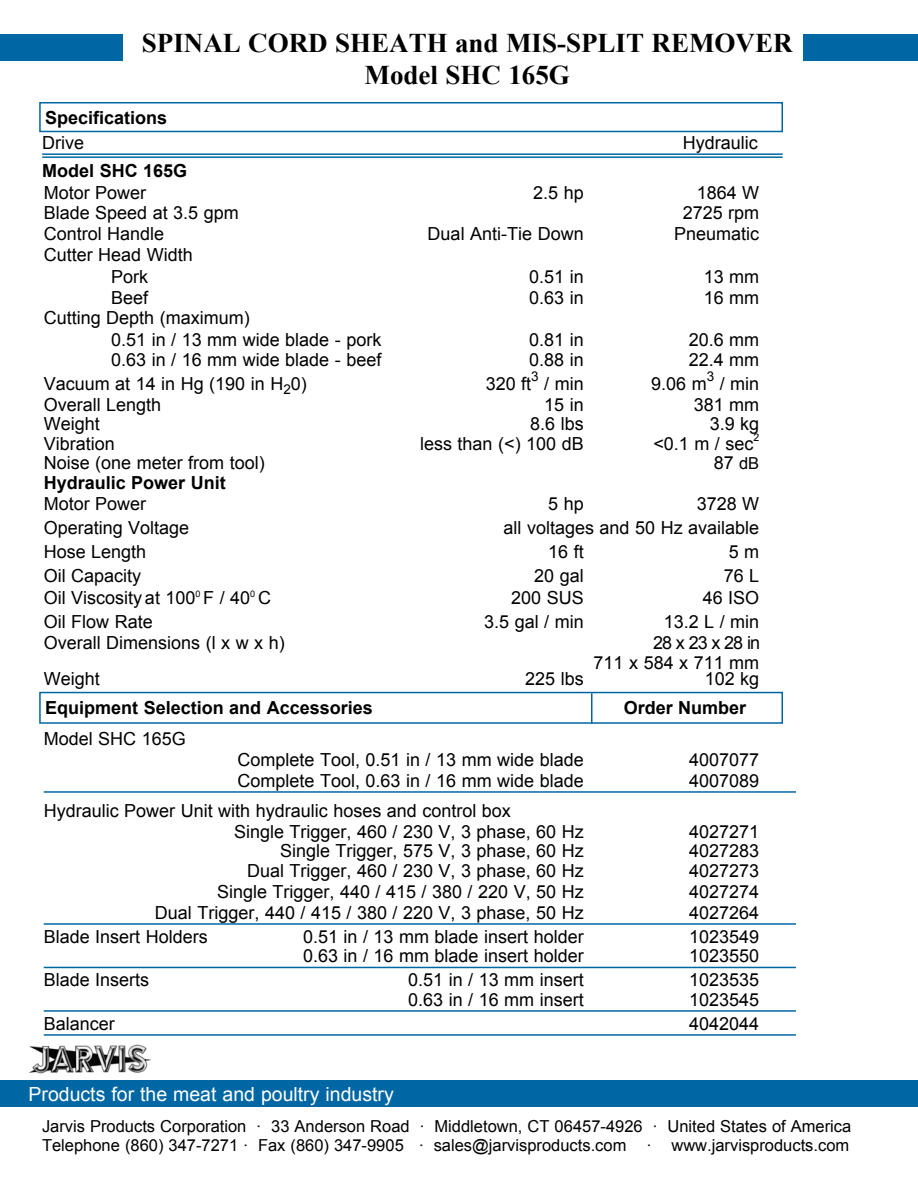
<style>
.page{position:relative;width:918px;height:1188px;background:#fff}
.page>*{position:absolute;margin:0;border:0;box-sizing:border-box;transform-origin:0 0}
.t1{font:700 27px/32.4px "Times New Roman";color:#000;text-align:center}
.t2{font:19.5px "Arial";color:#fff}
.t3{font:18px/22.5px "Arial";color:#000}
.t4{font:700 18px "Arial";color:#000}
.t5{font:16.5px/19.8px "Arial";color:#000}
.t6{font:13.5px "Arial";color:#000}
.t7{font:10.5px "Arial";color:#000}
.s1{font-size:16.5px}
</style>
<div class="page">
<div style="left:0;top:34px;width:918px;height:27px;background:#0067a5"></div>
<div style="left:39px;top:102px;width:744px;height:30px;border:2px solid #0067a5"></div>
<div style="left:0;top:1080px;width:918px;height:27px;background:#0067a5"></div>
<div style="left:39px;top:692px;width:744px;height:32px;border:2px solid #0067a5"></div>
<hr style="left:591px;top:693px;width:1px;height:31px;background:#0067a5">
<hr style="left:42px;top:153px;width:741px;height:2px;background:#0067a5">
<hr style="left:42px;top:156px;width:741px;height:2px;background:#0067a5">
<hr style="left:44px;top:791px;width:752px;height:2px;background:#0067a5">
<hr style="left:44px;top:923px;width:752px;height:2px;background:#0067a5">
<hr style="left:44px;top:967px;width:752px;height:1px;background:#0067a5">
<hr style="left:44px;top:1010px;width:752px;height:2px;background:#0067a5">
<hr style="left:44px;top:1034px;width:752px;height:2px;background:#0067a5">
<img style="left:29px;top:1044px;width:122px;height:30px">
<div style="left:124px;top:32px;width:679px;height:66px;background:#fff"></div>
<h1 class="t1" style="left:142px;top:26px;width:652px">SPINAL CORD SHEATH and MIS-SPLIT REMOVER<br>Model SHC 165G</h1>
<p class="t4" style="left:45px;top:105px;width:124px">Specifications</p>
<p class="t3" style="left:42px;top:132px;width:43px">Drive</p>
<p class="t3" style="left:683px;top:132px;width:77px">Hydraulic</p>
<p class="t4" style="left:42px;top:159px;width:147px">Model SHC 165G</p>
<p class="t3" style="left:44px;top:182px;width:104px">Motor Power</p>
<p class="t3" style="left:533px;top:182px;width:52px">2.5 hp</p>
<p class="t3" style="left:697px;top:182px;width:64px">1864 W</p>
<p class="t3" style="left:44px;top:201px;width:197px">Blade Speed at 3.5 gpm</p>
<p class="t3" style="left:683px;top:201px;width:78px">2725 rpm</p>
<p class="t3" style="left:44px;top:222px;width:122px">Control Handle</p>
<p class="t3" style="left:428px;top:222px;width:158px">Dual Anti-Tie Down</p>
<p class="t3" style="left:674px;top:222px;width:87px">Pneumatic</p>
<p class="t3" style="left:111px;top:243px;width:83px;text-indent:-68px">Cutter Head Width<br>Pork</p>
<p class="t3" style="left:529px;top:266px;width:56px">0.51 in</p>
<p class="t3" style="left:704px;top:266px;width:57px">13 mm</p>
<p class="t3" style="left:111px;top:287px;width:39px">Beef</p>
<p class="t3" style="left:529px;top:287px;width:56px">0.63 in</p>
<p class="t3" style="left:704px;top:287px;width:57px">16 mm</p>
<p class="t3" style="left:111px;top:306px;width:272px;text-indent:-68px">Cutting Depth (maximum)<br>0.51 in / 13 mm wide blade - pork</p>
<p class="t3" style="left:529px;top:329px;width:56px">0.81 in</p>
<p class="t3" style="left:689px;top:329px;width:72px">20.6 mm</p>
<p class="t3" style="left:111px;top:348px;width:272px">0.63 in / 16 mm wide blade - beef</p>
<p class="t3" style="left:529px;top:348px;width:56px">0.88 in</p>
<p class="t3" style="left:689px;top:348px;width:72px">22.4 mm</p>
<p class="t3" style="left:44px;top:372px;width:265px">Vacuum at 14 in Hg (190 in H<sub>2</sub>0)</p>
<p class="t3" style="left:486px;top:372px;width:47px">320 ft</p>
<p class="t6" style="left:531px;top:367px;width:9px">3</p>
<p class="t6" style="left:707px;top:367px;width:9px">3</p>
<p class="t3" style="left:544px;top:372px;width:41px">/ min</p>
<p class="t3" style="left:651px;top:372px;width:57px">9.06 m</p>
<p class="t3" style="left:720px;top:372px;width:41px">/ min</p>
<p class="t3" style="left:44px;top:393px;width:119px">Overall Length</p>
<p class="t3" style="left:544px;top:393px;width:41px">15 in</p>
<p class="t3" style="left:694px;top:393px;width:67px">381 mm</p>
<p class="t3" style="left:44px;top:413px;width:58px">Weight</p>
<p class="t3" style="left:530px;top:413px;width:55px">8.6 lbs</p>
<p class="t3" style="left:710px;top:413px;width:51px">3.9 kg</p>
<p class="t3" style="left:44px;top:432px;width:73px">Vibration</p>
<p class="t3" style="left:420px;top:432px;width:165px">less than (&lt;) 100 dB</p>
<p class="t3" style="left:653px;top:432px;width:102px">&lt;0.1 m / sec</p>
<p class="t7" style="left:753px;top:430px;width:7px">2</p>
<p class="t3" style="left:44px;top:452px;width:223px">Noise (one meter from tool)</p>
<p class="t3" style="left:714px;top:452px;width:47px">87 <span class="s1">dB</span></p>
<p class="t4" style="left:44px;top:470px;width:184px">Hydraulic Power Unit</p>
<p class="t3" style="left:44px;top:492px;width:104px">Motor Power</p>
<p class="t3" style="left:548px;top:492px;width:37px">5 hp</p>
<p class="t3" style="left:697px;top:492px;width:64px">3728 W</p>
<p class="t3" style="left:44px;top:516px;width:147px">Operating Voltage</p>
<p class="t3" style="left:504px;top:516px;width:257px">all voltages and 50 Hz available</p>
<p class="t3" style="left:44px;top:540px;width:104px">Hose Length</p>
<p class="t3" style="left:548px;top:540px;width:37px">16 ft</p>
<p class="t3" style="left:729px;top:540px;width:32px">5 m</p>
<p class="t3" style="left:44px;top:564px;width:99px">Oil Capacity</p>
<p class="t3" style="left:534px;top:564px;width:51px">20 gal</p>
<p class="t3" style="left:724px;top:564px;width:37px">76 L</p>
<p class="t3" style="left:44px;top:587px;width:229px">Oil Viscosity at 100<sup>0</sup> F / 40<sup>0</sup> C</p>
<p class="t3" style="left:511px;top:587px;width:74px">200 SUS</p>
<p class="t3" style="left:703px;top:587px;width:58px">46 ISO</p>
<p class="t3" style="left:44px;top:611px;width:111px">Oil Flow Rate</p>
<p class="t3" style="left:484px;top:611px;width:101px">3.5 gal / min</p>
<p class="t3" style="left:664px;top:611px;width:97px">13.2 L / min</p>
<p class="t3" style="left:44px;top:632px;width:243px">Overall Dimensions (l x w x h)</p>
<p class="t3" style="left:594px;top:633px;width:168px;line-height:19.5px;text-align:right">28 x 23 x 28 in<br>711 x 584 x 711 mm</p>
<p class="t3" style="left:44px;top:668px;width:58px">Weight</p>
<p class="t3" style="left:525px;top:668px;width:60px">225 lbs</p>
<p class="t3" style="left:705px;top:668px;width:56px">102 kg</p>
<p class="t4" style="left:45px;top:696px;width:329px">Equipment Selection and Accessories</p>
<p class="t4" style="left:624px;top:696px;width:124px">Order Number</p>
<p class="t3" style="left:44px;top:727px;width:144px">Model SHC 165G</p>
<p class="t3" style="left:238px;top:748px;width:348px">Complete Tool, 0.51 in / 13 mm wide blade</p>
<p class="t3" style="left:689px;top:748px;width:72px">4007077</p>
<p class="t3" style="left:238px;top:769px;width:348px">Complete Tool, 0.63 in / 16 mm wide blade</p>
<p class="t3" style="left:689px;top:769px;width:72px">4007089</p>
<p class="t3" style="left:234px;top:800px;width:351px;line-height:21px;text-indent:-190px">Hydraulic Power Unit with hydraulic hoses and control box<br>Single Trigger, 460 / 230 V, 3 phase, 60 Hz</p>
<p class="t3" style="left:689px;top:820px;width:72px">4027271</p>
<p class="t3" style="left:280px;top:840px;width:305px">Single Trigger, 575 V, 3 phase, 60 Hz</p>
<p class="t3" style="left:689px;top:840px;width:72px">4027283</p>
<p class="t3" style="left:247px;top:859px;width:338px">Dual Trigger, 460 / 230 V, 3 phase, 60 Hz</p>
<p class="t3" style="left:689px;top:859px;width:72px">4027273</p>
<p class="t3" style="left:217px;top:880px;width:368px">Single Trigger, 440 / 415 / 380 / 220 V, 50 Hz</p>
<p class="t3" style="left:689px;top:880px;width:72px">4027274</p>
<p class="t3" style="left:155px;top:901px;width:430px">Dual Trigger, 440 / 415 / 380 / 220 V, 3 phase, 50 Hz</p>
<p class="t3" style="left:689px;top:901px;width:72px">4027264</p>
<p class="t3" style="left:44px;top:925px;width:166px">Blade Insert Holders</p>
<p class="t3" style="left:303px;top:925px;width:282px">0.51 in / 13 mm blade insert holder</p>
<p class="t3" style="left:689px;top:925px;width:72px">1023549</p>
<p class="t3" style="left:303px;top:945px;width:282px">0.63 in / 16 mm blade insert holder</p>
<p class="t3" style="left:689px;top:945px;width:72px">1023550</p>
<p class="t3" style="left:44px;top:969px;width:107px">Blade Inserts</p>
<p class="t3" style="left:408px;top:969px;width:177px">0.51 in / 13 mm insert</p>
<p class="t3" style="left:689px;top:969px;width:72px">1023535</p>
<p class="t3" style="left:408px;top:988px;width:177px">0.63 in / 16 mm insert</p>
<p class="t3" style="left:689px;top:988px;width:72px">1023545</p>
<p class="t3" style="left:44px;top:1012px;width:73px">Balancer</p>
<p class="t3" style="left:689px;top:1012px;width:72px">4042044</p>
<p class="t2" style="left:28px;top:1081px;width:367px">Products for the meat and poultry industry</p>
<p class="t5" style="left:42px;top:1116px;width:811px">Jarvis Products Corporation · 33 Anderson Road · Middletown, CT 06457-4926 · United States of America<br>Telephone (860) 347-7271 · Fax (860) 347-9905 · sales@jarvisproducts.com · www.jarvisproducts.com</p>
</div>
